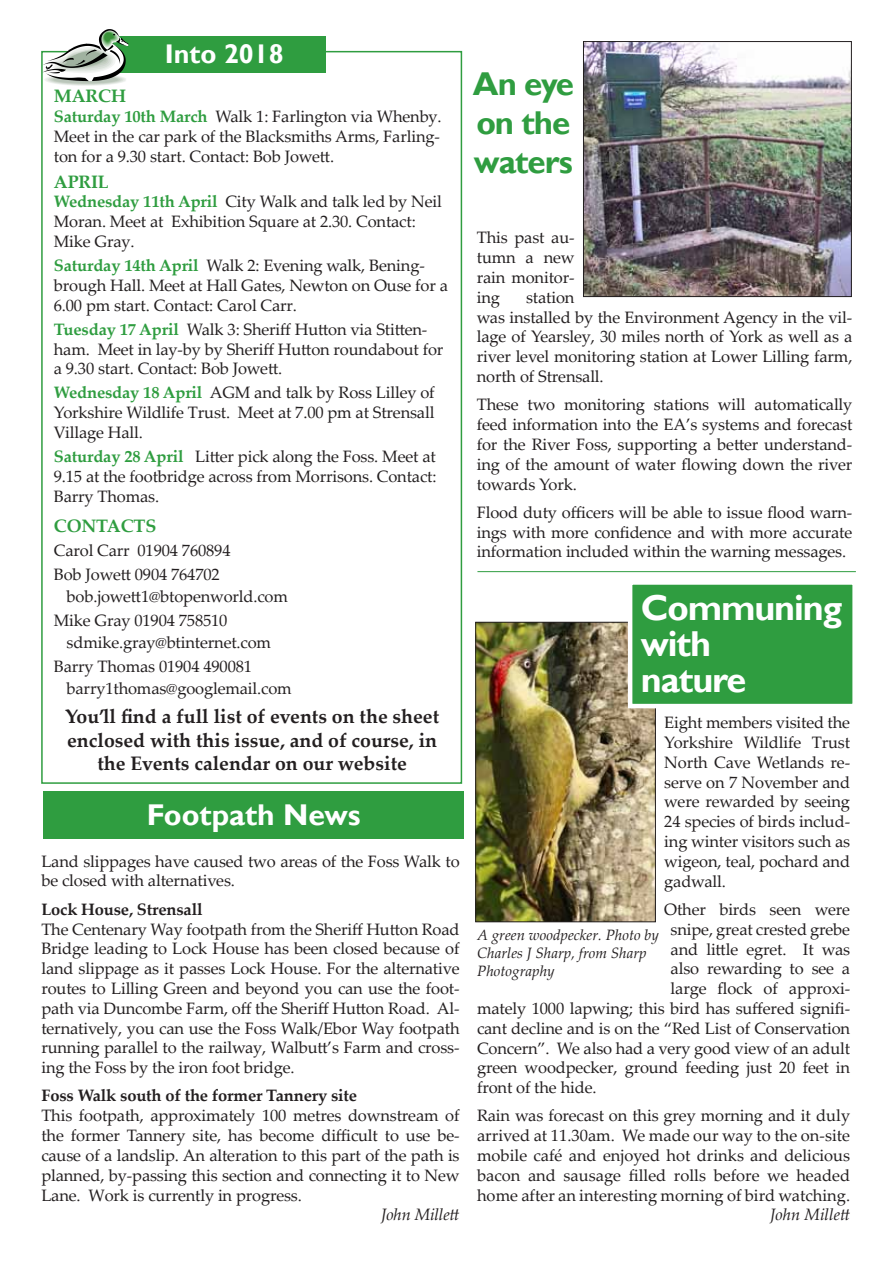
<style>
.page{position:relative;width:893px;height:1263px;background:#fff}
.page>*{position:absolute;margin:0;border:0;box-sizing:border-box;transform-origin:0 0}
.t1{font:700 36px/36px "Gill Sans";letter-spacing:-.03em;color:#fff}
.t2{font:700 33px/39px "Gill Sans";letter-spacing:-.03em;color:#2f9d40;text-align:justify}
.t3{font:700 30px "Gill Sans";color:#fff}
.t4{font:700 27px "Gill Sans";color:#fff}
.t5{font:700 19.5px/23.4px "Palatino Linotype";color:#231f20;text-align:center}
.t6{font:700 18px "Palatino Linotype";letter-spacing:-.01em;color:#2f9d40}
.t7{font:16.5px/19.8px "Palatino Linotype";letter-spacing:-.01em;color:#231f20;text-align:justify}
.t8{font:700 16.5px "Palatino Linotype";letter-spacing:-.01em;color:#231f20}
.t9{font:italic 16.5px "Palatino Linotype";letter-spacing:-.005em;color:#231f20}
.t10{font:italic 15px/18px "Palatino Linotype";color:#231f20}
.s1{font-weight:700;color:#2f9d40}
</style>
<div class="page">
<div style="left:108px;top:36px;width:218px;height:37px;background:#2f9d40"></div>
<svg style="left:42px;top:29px;width:86px;height:57px"></svg>
<img style="left:585px;top:43px;width:265px;height:252px">
<div style="left:583px;top:41px;width:269px;height:256px;border:1px solid #231f20"></div>
<hr style="left:477px;top:571px;width:379px;height:1px;background:#2f9d40">
<div style="left:43px;top:791px;width:421px;height:47px;background:#2f9d40"></div>
<img style="left:477px;top:624px;width:177px;height:296px">
<div style="left:475px;top:622px;width:181px;height:300px;border:1px solid #231f20"></div>
<div style="left:630px;top:582px;width:225px;height:124px;background:#2f9d40"></div>
<div style="left:628px;top:580px;width:229px;height:128px;border:4px solid #fff"></div>
<h3 class="t4" style="left:165px;top:38px;width:120px">Into 2018</h3>
<p class="t6" style="left:54px;top:83px;width:74px">MARCH</p>
<p class="t7" style="left:54px;top:106px;width:389px"><span class="s1">Saturday 10th March</span> Walk 1: Farlington via Whenby.<br>Meet in the car park of the Blacksmiths Arms, Farling&shy;ton for a 9.30 start. Contact: Bob Jowett.</p>
<p class="t6" style="left:54px;top:169px;width:57px">APRIL</p>
<p class="t7" style="left:54px;top:191px;width:389px;text-align:left"><span class="s1">Wednesday 11th April</span> City Walk and talk led by Neil<br>Moran. Meet at Exhibition Square at 2.30. Contact:<br>Mike Gray.</p>
<p class="t7" style="left:54px;top:255px;width:396px;text-align:left"><span class="s1">Saturday 14th April</span> Walk 2: Evening walk, Bening&shy;brough Hall. Meet at Hall Gates, Newton on Ouse for a<br>6.00 pm start. Contact: Carol Carr.</p>
<p class="t7" style="left:54px;top:319px;width:391px;text-align:left"><span class="s1">Tuesday 17 April</span> Walk 3: Sheriff Hutton via Stitten&shy;ham. Meet in lay-by by Sheriff Hutton roundabout for a 9.30 start. Contact: Bob Jowett.</p>
<p class="t7" style="left:54px;top:382px;width:382px"><span class="s1">Wednesday 18 April</span> AGM and talk by Ross Lilley of Yorkshire Wildlife Trust. Meet at 7.00 pm at Strensall Village Hall.</p>
<p class="t7" style="left:54px;top:446px;width:384px"><span class="s1">Saturday 28 April</span> Litter pick along the Foss. Meet at 9.15 at the footbridge across from Morrisons. Contact:<br>Barry Thomas.</p>
<p class="t6" style="left:54px;top:513px;width:104px">CONTACTS</p>
<p class="t7" style="left:54px;top:537px;width:178px;line-height:24px">Carol Carr 01904 760894<br>Bob Jowett 0904 764702</p>
<p class="t7" style="left:54px;top:583px;width:236px;line-height:24px;text-indent:13px">bob.jowett1@btopenworld.com<br>Mike Gray 01904 758510</p>
<p class="t7" style="left:54px;top:629px;width:219px;line-height:24px;text-indent:13px">sdmike.gray@btinternet.com<br>Barry Thomas 01904 490081</p>
<p class="t7" style="left:67px;top:678px;width:227px">barry1thomas@googlemail.com</p>
<p class="t5" style="left:65px;top:704px;width:376px">You’ll find a full list of events on the sheet enclosed with this issue, and of course, in the Events calendar on our website</p>
<h3 class="t3" style="left:147px;top:796px;width:216px">Footpath News</h3>
<p class="t7" style="left:41px;top:850px;width:420px">Land slippages have caused two areas of the Foss Walk to be closed with alternatives.</p>
<p class="t8" style="left:41px;top:897px;width:163px">Lock House, Strensall</p>
<p class="t7" style="left:41px;top:918px;width:420px">The Centenary Way footpath from the Sheriff Hutton Road Bridge leading to Lock House has been closed because of land slippage as it passes Lock House. For the alternative routes to Lilling Green and beyond you can use the foot&shy;path via Duncombe Farm, off the Sheriff Hutton Road. Al&shy;ternatively, you can use the Foss Walk/Ebor Way footpath running parallel to the railway, Walbutt’s Farm and cross&shy;ing the Foss by the iron foot bridge.</p>
<p class="t8" style="left:41px;top:1084px;width:317px">Foss Walk south of the former Tannery site</p>
<p class="t7" style="left:41px;top:1105px;width:420px">This footpath, approximately 100 metres downstream of the former Tannery site, has become difficult to use be&shy;cause of a landslip. An alteration to this part of the path is planned, by-passing this section and connecting it to New Lane. Work is currently in progress.</p>
<p class="t9" style="left:381px;top:1203px;width:80px">John Millett</p>
<h2 class="t2" style="left:473px;top:65px;width:103px">An eye on the waters</h2>
<p class="t7" style="left:477px;top:227px;width:99px">This past au&shy;tumn a new rain monitor&shy;ing</p>
<p class="t7" style="left:477px;top:287px;width:377px;text-align:left;text-indent:49px">station<br>was installed by the Environment Agency in the vil&shy;lage of Yearsley, 30 miles north of York as well as a river level monitoring station at Lower Lilling farm, north of Strensall.</p>
<p class="t7" style="left:477px;top:394px;width:377px">These two monitoring stations will automatically feed information into the EA’s systems and forecast for the River Foss, supporting a better understand&shy;ing of the amount of water flowing down the river towards York.</p>
<p class="t7" style="left:477px;top:502px;width:377px">Flood duty officers will be able to issue flood warn&shy;ings with more confidence and with more accurate information included within the warning messages.</p>
<h1 class="t1" style="left:641px;top:591px;width:203px">Communing with<br>nature</h1>
<p class="t7" style="left:664px;top:712px;width:187px">Eight members visited the Yorkshire Wildlife Trust North Cave Wetlands re&shy;serve on 7 November and were rewarded by seeing 24 species of birds includ&shy;ing winter visitors such as wigeon, teal, pochard and gadwall.</p>
<p class="t7" style="left:664px;top:899px;width:187px">Other birds seen were</p>
<p class="t7" style="left:671px;top:918px;width:181px">snipe, great crested grebe</p>
<p class="t7" style="left:671px;top:938px;width:181px">and little egret. It was</p>
<p class="t7" style="left:671px;top:958px;width:181px">also rewarding to see a</p>
<p class="t7" style="left:671px;top:978px;width:181px">large flock of approxi-</p>
<p class="t7" style="left:477px;top:998px;width:375px">mately 1000 lapwing; this bird has suffered signifi-</p>
<p class="t7" style="left:477px;top:1017px;width:375px">cant decline and is on the “Red List of Conservation</p>
<p class="t7" style="left:477px;top:1037px;width:375px">Concern”. We also had a very good view of an adult</p>
<p class="t7" style="left:477px;top:1057px;width:375px">green woodpecker, ground feeding just 20 feet in</p>
<p class="t7" style="left:477px;top:1077px;width:121px">front of the hide.</p>
<p class="t7" style="left:477px;top:1105px;width:375px">Rain was forecast on this grey morning and it duly arrived at 11.30am. We made our way to the on-site mobile café and enjoyed hot drinks and delicious bacon and sausage filled rolls before we headed home after an interesting morning of bird watching.</p>
<p class="t9" style="left:770px;top:1203px;width:82px">John Millett</p>
<p class="t10" style="left:477px;top:925px;width:183px">A green woodpecker. Photo by<br>Charles J Sharp, from Sharp<br>Photography</p>
</div>
